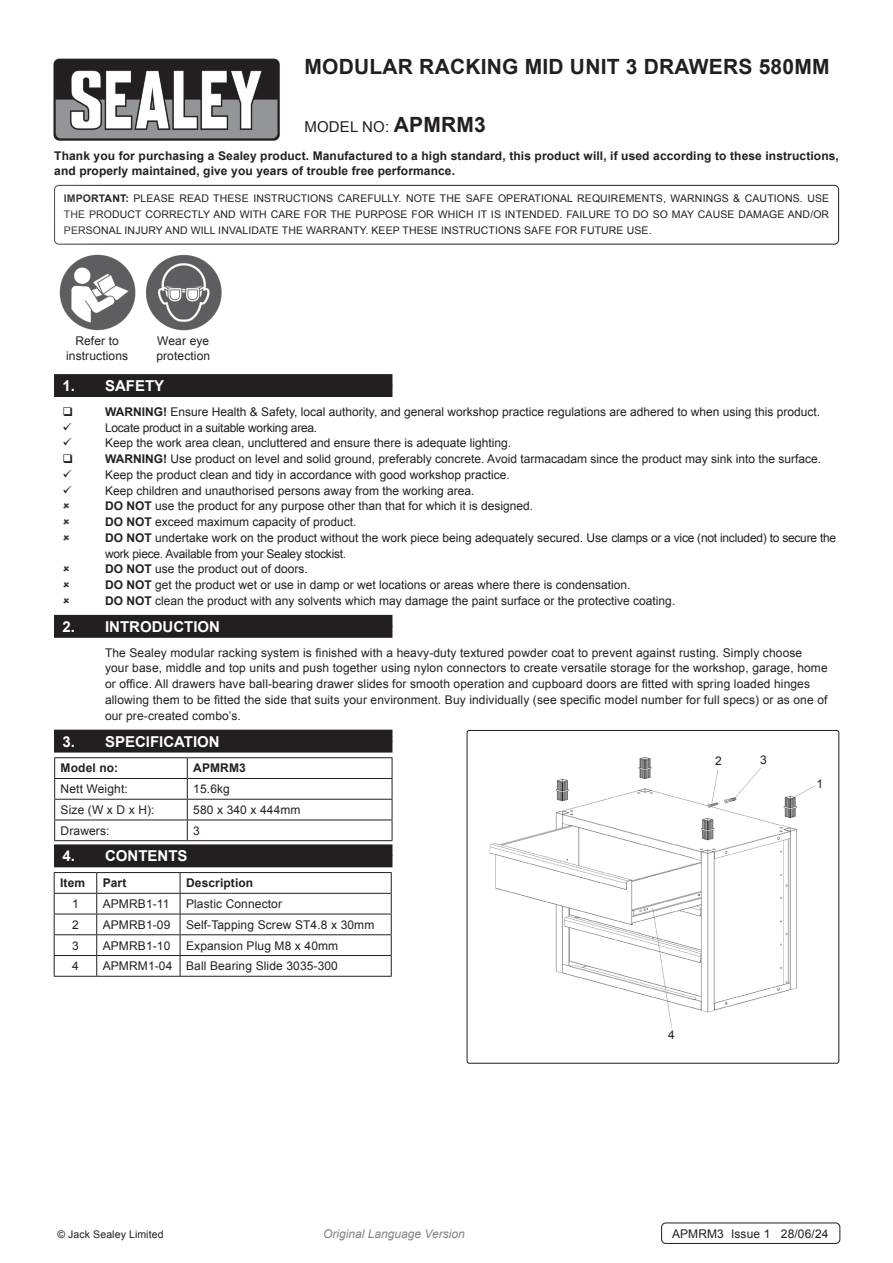
<style>
.page{position:relative;width:893px;height:1263px;background:#fff}
.page>*{position:absolute;margin:0;border:0;box-sizing:border-box;transform-origin:0 0}
.Product_Description{font:700 21px "Arial";letter-spacing:.01em;color:#231f20}
.t1{font:700 15px "Arial";color:#fff}
.Instructions_Model_No{font:15px "Arial";letter-spacing:.01em;color:#231f20}
.Body{font:12px/15.8px "Arial";color:#231f20}
.Body-2{font:700 12px/15.8px "Arial";letter-spacing:.01em;color:#231f20}
.Body-3{font:12px/15.8px "Arial";letter-spacing:-.02em;color:#231f20}
.t2{font:italic 12px "Arial";color:#808285}
.Body__Footer{font:12px "Arial";letter-spacing:.01em;color:#231f20}
.Body__Justified__7pt{font:10.5px/15.8px "Arial";letter-spacing:.01em;color:#231f20;text-align:justify}
.s1{font-weight:700;font-size:21px}
.s2{font-weight:700}
</style>
<div class="page">
<div style="left:54px;top:385px;width:338px;height:12px;background:#231f20"></div>
<div style="left:54px;top:374px;width:338px;height:12px;background:#231f20"></div>
<div style="left:54px;top:626px;width:338px;height:12px;background:#231f20"></div>
<div style="left:54px;top:615px;width:338px;height:12px;background:#231f20"></div>
<div style="left:54px;top:740px;width:338px;height:12px;background:#231f20"></div>
<div style="left:54px;top:730px;width:338px;height:12px;background:#231f20"></div>
<div style="left:54px;top:855px;width:338px;height:12px;background:#231f20"></div>
<div style="left:54px;top:844px;width:338px;height:12px;background:#231f20"></div>
<img style="left:53px;top:58px;width:227px;height:83px">
<div style="left:54px;top:185px;width:785px;height:59px;border:1px solid #231f20;border-radius:4px"></div>
<div style="left:661px;top:1222px;width:179px;height:22px;border:1px solid #231f20;border-radius:4px"></div>
<img style="left:59px;top:254px;width:163px;height:77px">
<hr style="left:54px;top:872px;width:43px;height:1px;background:#231f20">
<hr style="left:97px;top:872px;width:83px;height:1px;background:#231f20">
<hr style="left:180px;top:872px;width:212px;height:1px;background:#231f20">
<hr style="left:54px;top:893px;width:43px;height:1px;background:#231f20">
<hr style="left:97px;top:893px;width:83px;height:1px;background:#231f20">
<hr style="left:180px;top:893px;width:212px;height:1px;background:#231f20">
<hr style="left:54px;top:914px;width:43px;height:1px;background:#231f20">
<hr style="left:97px;top:914px;width:83px;height:1px;background:#231f20">
<hr style="left:180px;top:914px;width:212px;height:1px;background:#231f20">
<hr style="left:54px;top:934px;width:43px;height:1px;background:#231f20">
<hr style="left:97px;top:934px;width:83px;height:1px;background:#231f20">
<hr style="left:180px;top:934px;width:212px;height:1px;background:#231f20">
<hr style="left:54px;top:955px;width:43px;height:1px;background:#231f20">
<svg style="left:54px;top:873px;width:1px;height:103px"></svg>
<hr style="left:97px;top:955px;width:83px;height:1px;background:#231f20">
<svg style="left:96px;top:873px;width:1px;height:103px"></svg>
<hr style="left:180px;top:955px;width:212px;height:1px;background:#231f20">
<svg style="left:180px;top:873px;width:1px;height:103px"></svg>
<svg style="left:391px;top:873px;width:1px;height:103px"></svg>
<hr style="left:54px;top:976px;width:43px;height:1px;background:#231f20">
<hr style="left:97px;top:976px;width:83px;height:1px;background:#231f20">
<hr style="left:180px;top:976px;width:212px;height:1px;background:#231f20">
<hr style="left:54px;top:799px;width:133px;height:1px;background:#231f20">
<hr style="left:187px;top:799px;width:205px;height:1px;background:#231f20">
<hr style="left:54px;top:819px;width:133px;height:1px;background:#231f20">
<hr style="left:187px;top:819px;width:205px;height:1px;background:#231f20">
<hr style="left:54px;top:840px;width:133px;height:1px;background:#231f20">
<hr style="left:187px;top:840px;width:205px;height:1px;background:#231f20">
<hr style="left:54px;top:757px;width:133px;height:1px;background:#231f20">
<svg style="left:54px;top:758px;width:1px;height:82px"></svg>
<hr style="left:187px;top:757px;width:205px;height:1px;background:#231f20">
<svg style="left:187px;top:758px;width:1px;height:82px"></svg>
<svg style="left:392px;top:758px;width:1px;height:82px"></svg>
<hr style="left:54px;top:778px;width:133px;height:1px;background:#231f20">
<hr style="left:187px;top:778px;width:205px;height:1px;background:#231f20">
<img style="left:489px;top:757px;width:326px;height:271px">
<div style="left:467px;top:730px;width:372px;height:333px;border:1px solid #231f20;border-radius:2px"></div>
<p class="Product_Description" style="left:304px;top:52px;width:527px">MODULAR RACKING MID UNIT 3 DRAWERS 580MM</p>
<p class="Instructions_Model_No" style="left:304px;top:117px;width:183px">MODEL NO: <span class="s1">APMRM3</span></p>
<p class="Body-2" style="left:54px;top:148px;width:786px">Thank you for purchasing a Sealey product. Manufactured to a high standard, this product will, if used according to these instructions, and properly maintained, give you years of trouble free performance.</p>
<p class="Body__Justified__7pt" style="left:64px;top:191px;width:767px"><span class="s2">IMPORTANT:</span> PLEASE READ THESE INSTRUCTIONS CAREFULLY. NOTE THE SAFE OPERATIONAL REQUIREMENTS, WARNINGS &amp; CAUTIONS. USE THE PRODUCT CORRECTLY AND WITH CARE FOR THE PURPOSE FOR WHICH IT IS INTENDED. FAILURE TO DO SO MAY CAUSE DAMAGE AND/OR PERSONAL INJURY AND WILL INVALIDATE THE WARRANTY. KEEP THESE INSTRUCTIONS SAFE FOR FUTURE USE.</p>
<p class="Body" style="left:66px;top:333px;width:64px;text-align:center">Refer to instructions</p>
<p class="Body" style="left:156px;top:333px;width:55px">Wear eye protection</p>
<p class="t1" style="left:63px;top:376px;width:103px">1. SAFETY</p>
<p class="Body" style="left:105px;top:404px;width:717px"><span class="s2">WARNING!</span> Ensure Health &amp; Safety, local authority, and general workshop practice regulations are adhered to when using this product.</p>
<p class="Body-3" style="left:105px;top:420px;width:214px">Locate product in a suitable working area.</p>
<p class="Body" style="left:105px;top:435px;width:408px">Keep the work area clean, uncluttered and ensure there is adequate lighting.</p>
<p class="Body" style="left:105px;top:451px;width:718px"><span class="s2">WARNING!</span> Use product on level and solid ground, preferably concrete. Avoid tarmacadam since the product may sink into the surface.</p>
<p class="Body" style="left:105px;top:467px;width:406px">Keep the product clean and tidy in accordance with good workshop practice.</p>
<p class="Body" style="left:105px;top:483px;width:371px">Keep children and unauthorised persons away from the working area.</p>
<p class="Body" style="left:105px;top:498px;width:430px"><span class="s2">DO NOT</span> use the product for any purpose other than that for which it is designed.</p>
<p class="Body" style="left:105px;top:514px;width:253px"><span class="s2">DO NOT</span> exceed maximum capacity of product.</p>
<p class="Body-3" style="left:105px;top:530px;width:733px"><span class="s2">DO NOT</span> undertake work on the product without the work piece being adequately secured. Use clamps or a vice (not included) to secure the work piece. Available from your Sealey stockist.</p>
<p class="Body" style="left:105px;top:561px;width:204px"><span class="s2">DO NOT</span> use the product out of doors.</p>
<p class="Body" style="left:105px;top:577px;width:527px"><span class="s2">DO NOT</span> get the product wet or use in damp or wet locations or areas where there is condensation.</p>
<p class="Body" style="left:105px;top:593px;width:572px"><span class="s2">DO NOT</span> clean the product with any solvents which may damage the paint surface or the protective coating.</p>
<p class="t1" style="left:63px;top:616px;width:159px">2. INTRODUCTION</p>
<p class="Body" style="left:105px;top:645px;width:724px">The Sealey modular racking system is finished with a heavy-duty textured powder coat to prevent against rusting. Simply choose your base, middle and top units and push together using nylon connectors to create versatile storage for the workshop, garage, home or office. All drawers have ball-bearing drawer slides for smooth operation and cupboard doors are fitted with spring loaded hinges allowing them to be fitted the side that suits your environment. Buy individually (see specific model number for full specs) or as one of our pre-created combo’s.</p>
<p class="t1" style="left:63px;top:731px;width:159px">3. SPECIFICATION</p>
<p class="Body-2" style="left:61px;top:761px;width:59px">Model no:</p>
<p class="Body-2" style="left:193px;top:761px;width:54px">APMRM3</p>
<p class="Body" style="left:61px;top:781px;width:69px">Nett Weight:</p>
<p class="Body" style="left:193px;top:781px;width:38px">15.6kg</p>
<p class="Body" style="left:61px;top:802px;width:95px">Size (W x D x H):</p>
<p class="Body" style="left:193px;top:802px;width:109px">580 x 340 x 444mm</p>
<p class="Body" style="left:61px;top:823px;width:50px">Drawers:</p>
<p class="Body" style="left:193px;top:823px;width:8px">3</p>
<p class="t1" style="left:63px;top:846px;width:127px">4. CONTENTS</p>
<p class="Body-2" style="left:60px;top:875px;width:27px">Item</p>
<p class="Body-2" style="left:103px;top:875px;width:25px">Part</p>
<p class="Body-2" style="left:186px;top:875px;width:69px">Description</p>
<p class="Body" style="left:72px;top:896px;width:8px">1</p>
<p class="Body" style="left:103px;top:896px;width:68px">APMRB1-11</p>
<p class="Body" style="left:186px;top:896px;width:97px">Plastic Connector</p>
<p class="Body" style="left:72px;top:917px;width:8px">2</p>
<p class="Body" style="left:103px;top:917px;width:69px">APMRB1-09</p>
<p class="Body" style="left:186px;top:917px;width:190px">Self-Tapping Screw ST4.8 x 30mm</p>
<p class="Body" style="left:72px;top:937px;width:8px">3</p>
<p class="Body" style="left:103px;top:937px;width:69px">APMRB1-10</p>
<p class="Body" style="left:186px;top:937px;width:154px">Expansion Plug M8 x 40mm</p>
<p class="Body" style="left:72px;top:958px;width:8px">4</p>
<p class="Body" style="left:103px;top:958px;width:71px">APMRM1-04</p>
<p class="Body" style="left:186px;top:958px;width:153px">Ball Bearing Slide 3035-300</p>
<p class="Body" style="left:715px;top:753px;width:8px">2</p>
<p class="Body" style="left:760px;top:752px;width:8px">3</p>
<p class="Body" style="left:816px;top:776px;width:8px">1</p>
<p class="Body" style="left:668px;top:1027px;width:8px">4</p>
<p class="Body__Justified__7pt" style="left:57px;top:1226px;width:108px">© Jack Sealey Limited</p>
<p class="t2" style="left:323px;top:1226px;width:143px">Original Language Version</p>
<p class="Body__Footer" style="left:672px;top:1226px;width:158px">APMRM3 Issue 1 28/06/24</p>
</div>
